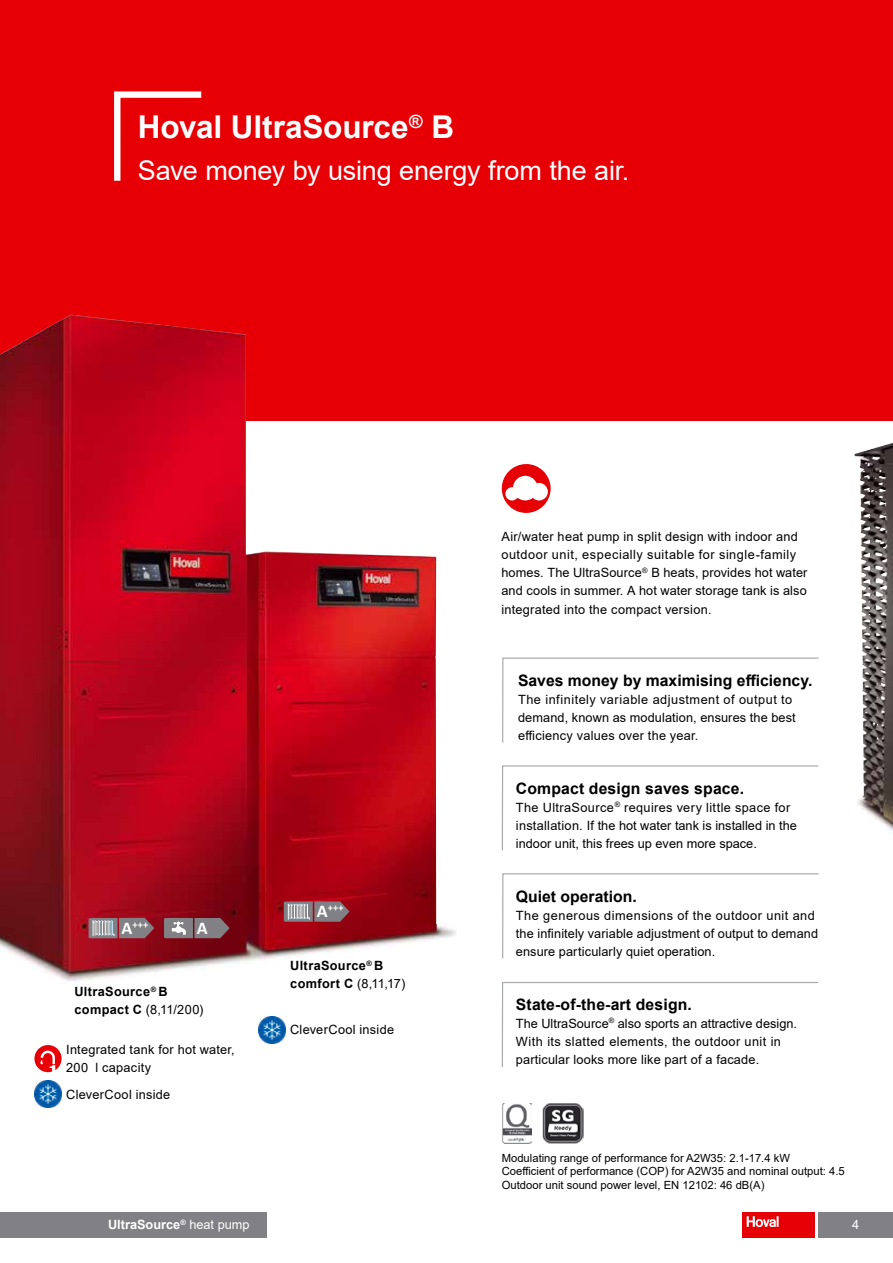
<style>
.page{position:relative;width:893px;height:1263px;background:#fff}
.page>*{position:absolute;margin:0;border:0;box-sizing:border-box;transform-origin:0 0}
.t1{font:700 31.5px "Arial";letter-spacing:-.005em;color:#fff}
.t2{font:27px "Arial";letter-spacing:-.01em;color:#fff}
.t3{font:700 18px "Calibri";color:#fff}
.t4{font:700 15.75px "Arial";color:#000}
.t5{font:12.75px/18px "Arial";letter-spacing:.015em;color:#000}
.t6{font:700 12.75px/18px "Arial";letter-spacing:.025em;color:#000}
.t7{font:700 12.75px "Arial";color:#fff}
.t8{font:12.75px "Arial";color:#fff}
.t9{font:11.25px/13.5px "Arial";color:#000}
.t10{font:700 10.5px "Calibri";color:#fff}
.s1{font-size:18px}
.s2{font-weight:400}
</style>
<div class="page">
<div style="left:0;top:0;width:893px;height:421px;background:#e60005"></div>
<svg style="left:114px;top:91px;width:87px;height:90px"></svg>
<svg style="left:501px;top:765px;width:318px;height:86px"></svg>
<svg style="left:502px;top:873px;width:317px;height:86px"></svg>
<svg style="left:502px;top:657px;width:317px;height:86px"></svg>
<div style="left:502px;top:464px;width:49px;height:49px;background:#e60005;border-radius:50%"></div>
<svg style="left:505px;top:476px;width:43px;height:24px"></svg>
<div style="left:34px;top:1045px;width:28px;height:27px;background:#e60005;border-radius:50%"></div>
<svg style="left:39px;top:1050px;width:17px;height:22px"></svg>
<img style="left:34px;top:1081px;width:28px;height:27px">
<img style="left:258px;top:1016px;width:27px;height:27px">
<svg style="left:501px;top:982px;width:318px;height:85px"></svg>
<img style="left:502px;top:1103px;width:29px;height:40px">
<img style="left:543px;top:1103px;width:40px;height:40px">
<img style="left:854px;top:443px;width:39px;height:388px">
<img style="left:0;top:315px;width:456px;height:667px">
<svg style="left:284px;top:901px;width:66px;height:21px"></svg>
<svg style="left:89px;top:918px;width:65px;height:20px"></svg>
<svg style="left:164px;top:918px;width:66px;height:20px"></svg>
<div style="left:742px;top:1212px;width:73px;height:25px;background:#e60005"></div>
<svg style="left:747px;top:1216px;width:32px;height:11px"></svg>
<div style="left:819px;top:1212px;width:74px;height:25px;background:#818084"></div>
<div style="left:0;top:1212px;width:267px;height:25px;background:#818084"></div>
<h1 class="t1" style="left:138px;top:105px;width:318px">Hoval UltraSource<sup>®</sup> B</h1>
<h2 class="t2" style="left:138px;top:152px;width:493px">Save money by using energy from the air.</h2>
<p class="t5" style="left:501px;top:528px;width:308px">Air/water heat pump in split design with indoor and outdoor unit, especially suitable for single-family homes. The UltraSource<sup>®</sup> B heats, provides hot water and cools in summer. A hot water storage tank is also integrated into the compact version.</p>
<p class="t4" style="left:518px;top:669px;width:296px">Saves money by maximising efficiency.</p>
<p class="t5" style="left:518px;top:690px;width:279px">The infinitely variable adjustment of output to demand, known as modulation, ensures the best efficiency values over the year.</p>
<p class="t10" style="left:122px;top:917px;width:28px"><span class="s1">A</span>+++</p>
<h3 class="t3" style="left:197px;top:915px;width:12px">A</h3>
<p class="t6" style="left:74px;top:982px;width:131px">UltraSource<sup>®</sup> B compact C <span class="s2">(8,11/200)</span></p>
<p class="t5" style="left:66px;top:1041px;width:170px">Integrated tank for hot water,<br>200 l capacity</p>
<p class="t5" style="left:66px;top:1085px;width:106px">CleverCool inside</p>
<p class="t10" style="left:317px;top:900px;width:28px"><span class="s1">A</span>+++</p>
<p class="t6" style="left:290px;top:957px;width:117px">UltraSource<sup>®</sup> B comfort C <span class="s2">(8,11,17)</span></p>
<p class="t5" style="left:290px;top:1020px;width:106px">CleverCool inside</p>
<p class="t4" style="left:516px;top:777px;width:230px">Compact design saves space.</p>
<p class="t5" style="left:516px;top:798px;width:282px">The UltraSource<sup>®</sup> requires very little space for installation. If the hot water tank is installed in the indoor unit, this frees up even more space.</p>
<p class="t4" style="left:516px;top:885px;width:122px">Quiet operation.</p>
<p class="t5" style="left:516px;top:906px;width:304px">The generous dimensions of the outdoor unit and the infinitely variable adjustment of output to demand ensure particularly quiet operation.</p>
<p class="t4" style="left:516px;top:993px;width:178px">State-of-the-art design.</p>
<p class="t5" style="left:516px;top:1014px;width:283px">The UltraSource<sup>®</sup> also sports an attractive design.<br>With its slatted elements, the outdoor unit in particular looks more like part of a facade.</p>
<p class="t9" style="left:502px;top:1151px;width:345px">Modulating range of performance for A2W35: 2.1-17.4 kW<br>Coefficient of performance (COP) for A2W35 and nominal output: 4.5<br>Outdoor unit sound power level, EN 12102: 46 dB(A)</p>
<p class="t7" style="left:108px;top:1216px;width:143px">UltraSource<sup>®</sup> <span class="s2">heat pump</span></p>
<p class="t8" style="left:852px;top:1216px;width:9px">4</p>
</div>
